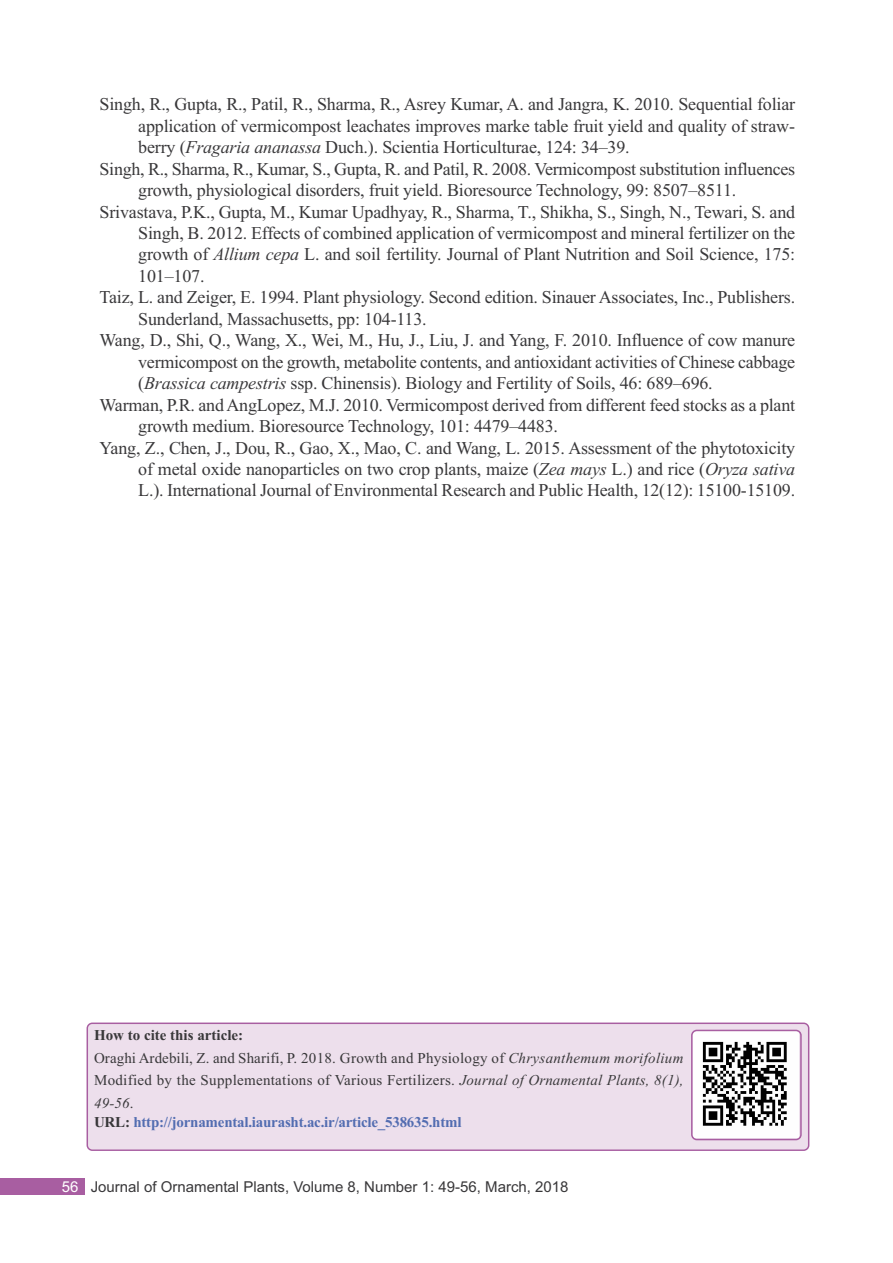
<style>
.page{position:relative;width:893px;height:1263px;background:#fff}
.page>*{position:absolute;margin:0;border:0;box-sizing:border-box;transform-origin:0 0}
.t1{font:18px "Times New Roman";letter-spacing:-.01em;color:#39383a}
.t2{font:15px/22.5px "Times New Roman";letter-spacing:.02em;color:#39383a}
.t3{font:15px "Arial";color:#39383a}
.t4{font:700 15px "Times New Roman";letter-spacing:-.015em;color:#536db1}
.s1{font-style:italic}
.s2{font-weight:700}
.s3{color:#39383a}
.s4{color:#fff}
</style>
<div class="page">
<div style="left:1px;top:1178px;width:84px;height:16px;background:#a85ea1"></div>
<div style="left:87px;top:1022px;width:722px;height:129px;background:#eddfec"></div>
<svg style="left:691px;top:1030px;width:111px;height:110px"></svg>
<p class="t1" style="left:100px;top:94px;width:697px">Singh, R., Gupta, R., Patil, R., Sharma, R., Asrey Kumar, A. and Jangra, K. 2010. Sequential foliar</p>
<p class="t1" style="left:138px;top:115px;width:658px">application of vermicompost leachates improves marke table fruit yield and quality of straw-</p>
<p class="t1" style="left:138px;top:136px;width:493px">berry (<span class="s1">Fragaria ananassa</span> Duch.). Scientia Horticulturae, 124: 34–39.</p>
<p class="t1" style="left:100px;top:158px;width:697px">Singh, R., Sharma, R., Kumar, S., Gupta, R. and Patil, R. 2008. Vermicompost substitution influences</p>
<p class="t1" style="left:138px;top:179px;width:600px">growth, physiological disorders, fruit yield. Bioresource Technology, 99: 8507–8511.</p>
<p class="t1" style="left:100px;top:201px;width:697px">Srivastava, P.K., Gupta, M., Kumar Upadhyay, R., Sharma, T., Shikha, S., Singh, N., Tewari, S. and</p>
<p class="t1" style="left:138px;top:222px;width:658px">Singh, B. 2012. Effects of combined application of vermicompost and mineral fertilizer on the</p>
<p class="t1" style="left:138px;top:244px;width:658px">growth of <span class="s1">Allium cepa</span> L. and soil fertility. Journal of Plant Nutrition and Soil Science, 175:</p>
<p class="t1" style="left:138px;top:265px;width:68px">101–107.</p>
<p class="t1" style="left:100px;top:287px;width:697px">Taiz, L. and Zeiger, E. 1994. Plant physiology. Second edition. Sinauer Associates, Inc., Publishers.</p>
<p class="t1" style="left:138px;top:308px;width:290px">Sunderland, Massachusetts, pp: 104-113.</p>
<p class="t1" style="left:100px;top:329px;width:697px">Wang, D., Shi, Q., Wang, X., Wei, M., Hu, J., Liu, J. and Yang, F. 2010. Influence of cow manure</p>
<p class="t1" style="left:138px;top:351px;width:658px">vermicompost on the growth, metabolite contents, and antioxidant activities of Chinese cabbage</p>
<p class="t1" style="left:138px;top:372px;width:576px">(<span class="s1">Brassica campestris</span> ssp. Chinensis). Biology and Fertility of Soils, 46: 689–696.</p>
<p class="t1" style="left:100px;top:394px;width:697px">Warman, P.R. andAngLopez, M.J. 2010. Vermicompost derived from different feed stocks as a plant</p>
<p class="t1" style="left:138px;top:415px;width:421px">growth medium. Bioresource Technology, 101: 4479–4483.</p>
<p class="t1" style="left:100px;top:437px;width:697px">Yang, Z., Chen, J., Dou, R., Gao, X., Mao, C. and Wang, L. 2015. Assessment of the phytotoxicity</p>
<p class="t1" style="left:138px;top:458px;width:658px">of metal oxide nanoparticles on two crop plants, maize (<span class="s1">Zea mays</span> L.) and rice (<span class="s1">Oryza sativa</span></p>
<p class="t1" style="left:138px;top:480px;width:658px">L.). International Journal of Environmental Research and Public Health, 12(12): 15100-15109.</p>
<p class="t2" style="left:94px;top:1024px;width:591px"><span class="s2">How to cite this article:<br></span>Oraghi Ardebili, Z. and Sharifi, P. 2018. Growth and Physiology of <span class="s1">Chrysanthemum morifolium </span>Modified by the Supplementations of Various Fertilizers. <span class="s1">Journal of Ornamental Plants, 8(1), 49-56</span>.</p>
<p class="t4" style="left:94px;top:1113px;width:369px"><span class="s3">URL:</span> http://jornamental.iaurasht.ac.ir/article_538635.html</p>
<p class="t3" style="left:62px;top:1178px;width:508px"><span class="s4">56</span> Journal of Ornamental Plants, Volume 8, Number 1: 49-56, March, 2018</p>
</div>
